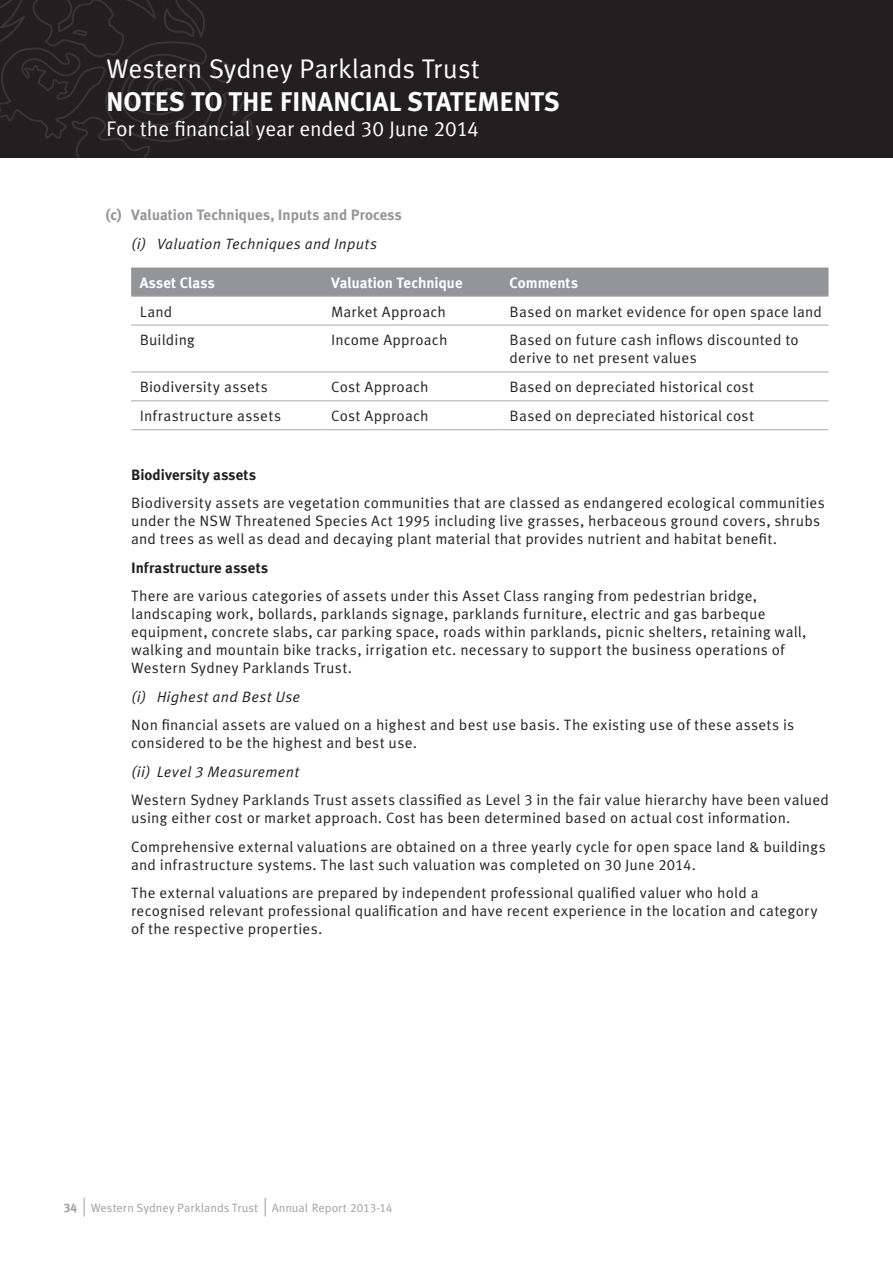
<style>
.page{position:relative;width:893px;height:1263px;background:#fff}
.page>*{position:absolute;margin:0;border:0;box-sizing:border-box;transform-origin:0 0}
.financial_banner_hea{font:700 27px "Meta Korrespondenz";letter-spacing:-.015em;color:#fff}
.financial_banner_hea-2{font:27px "Meta Korrespondenz";letter-spacing:-.01em;color:#fff}
.financial_banner_hea-3{font:21px "Meta Korrespondenz";letter-spacing:-.015em;color:#fff}
.Financials___indent{font:15px/18px "Meta Korrespondenz";letter-spacing:.01em;color:#231f20}
.Financials{font:15px/18px "Meta Korrespondenz";letter-spacing:.01em;color:#231f20}
.Financials___indent-2{font:italic 15px "Meta Korrespondenz";letter-spacing:.015em;color:#231f20}
.Financials_bold_grey{font:700 15px "Meta Korrespondenz";letter-spacing:.005em;color:#939598}
.Financials___indent-3{font:700 15px "Meta Korrespondenz";letter-spacing:.01em;color:#231f20}
.Financials-2{font:700 15px "Meta Korrespondenz";letter-spacing:.005em;color:#fff}
.t1{font:12px "Meta Korrespondenz";letter-spacing:-.005em;color:#9d9fa2}
.s1{font-weight:700;font-size:12.3px}
.s2{font-weight:700;font-size:24px}
</style>
<div class="page">
<div style="left:0;top:0;width:893px;height:157px;background:#231f20"></div>
<svg style="left:0;top:0;width:256px;height:158px"></svg>
<div style="left:131px;top:267px;width:697px;height:29px;background:#939598"></div>
<hr style="left:131px;top:296px;width:191px;height:1px;background:#a8a9ad">
<hr style="left:322px;top:296px;width:179px;height:1px;background:#a8a9ad">
<hr style="left:501px;top:296px;width:327px;height:1px;background:#a8a9ad">
<hr style="left:131px;top:325px;width:191px;height:1px;background:#a8a9ad">
<hr style="left:322px;top:325px;width:179px;height:1px;background:#a8a9ad">
<hr style="left:501px;top:325px;width:327px;height:1px;background:#a8a9ad">
<hr style="left:131px;top:372px;width:191px;height:1px;background:#a8a9ad">
<hr style="left:322px;top:372px;width:179px;height:1px;background:#a8a9ad">
<hr style="left:501px;top:372px;width:327px;height:1px;background:#a8a9ad">
<hr style="left:131px;top:400px;width:191px;height:1px;background:#a8a9ad">
<hr style="left:322px;top:400px;width:179px;height:1px;background:#a8a9ad">
<hr style="left:501px;top:400px;width:327px;height:1px;background:#a8a9ad">
<hr style="left:131px;top:429px;width:191px;height:1px;background:#a8a9ad">
<hr style="left:322px;top:429px;width:179px;height:1px;background:#a8a9ad">
<hr style="left:501px;top:429px;width:327px;height:1px;background:#a8a9ad">
<p class="financial_banner_hea-2" style="left:106px;top:53px;width:375px">Western Sydney Parklands Trust</p>
<p class="financial_banner_hea" style="left:106px;top:86px;width:455px">NOTES TO THE FINANCIAL STATEMENTS</p>
<p class="financial_banner_hea-3" style="left:106px;top:117px;width:374px">For the financial year ended 30 June 2014</p>
<p class="Financials_bold_grey" style="left:106px;top:206px;width:298px">(c) Valuation Techniques, Inputs and Process</p>
<p class="Financials___indent-2" style="left:131px;top:235px;width:247px">(i) Valuation Techniques and Inputs</p>
<p class="Financials-2" style="left:140px;top:274px;width:77px">Asset Class</p>
<p class="Financials-2" style="left:331px;top:274px;width:133px">Valuation Technique</p>
<p class="Financials-2" style="left:510px;top:274px;width:70px">Comments</p>
<p class="Financials" style="left:140px;top:302px;width:34px">Land</p>
<p class="Financials" style="left:331px;top:302px;width:116px">Market Approach</p>
<p class="Financials" style="left:510px;top:302px;width:314px">Based on market evidence for open space land</p>
<p class="Financials" style="left:140px;top:331px;width:57px">Building</p>
<p class="Financials" style="left:331px;top:331px;width:118px">Income Approach</p>
<p class="Financials" style="left:510px;top:331px;width:291px">Based on future cash inflows discounted to derive to net present values</p>
<p class="Financials" style="left:140px;top:378px;width:130px">Biodiversity assets</p>
<p class="Financials" style="left:331px;top:378px;width:99px">Cost Approach</p>
<p class="Financials" style="left:510px;top:378px;width:246px">Based on depreciated historical cost</p>
<p class="Financials" style="left:140px;top:407px;width:143px">Infrastructure assets</p>
<p class="Financials" style="left:331px;top:407px;width:99px">Cost Approach</p>
<p class="Financials" style="left:510px;top:407px;width:246px">Based on depreciated historical cost</p>
<p class="Financials___indent-3" style="left:131px;top:466px;width:126px">Biodiversity assets</p>
<p class="Financials___indent" style="left:131px;top:494px;width:695px">Biodiversity assets are vegetation communities that are classed as endangered ecological communities under the NSW Threatened Species Act 1995 including live grasses, herbaceous ground covers, shrubs and trees as well as dead and decaying plant material that provides nutrient and habitat benefit.</p>
<p class="Financials___indent-3" style="left:131px;top:559px;width:138px">Infrastructure assets</p>
<p class="Financials___indent" style="left:131px;top:587px;width:677px">There are various categories of assets under this Asset Class ranging from pedestrian bridge, landscaping work, bollards, parklands signage, parklands furniture, electric and gas barbeque equipment, concrete slabs, car parking space, roads within parklands, picnic shelters, retaining wall, walking and mountain bike tracks, irrigation etc. necessary to support the business operations of Western Sydney Parklands Trust.</p>
<p class="Financials___indent-2" style="left:131px;top:688px;width:171px">(i) Highest and Best Use</p>
<p class="Financials___indent" style="left:131px;top:716px;width:665px">Non financial assets are valued on a highest and best use basis. The existing use of these assets is considered to be the highest and best use.</p>
<p class="Financials___indent-2" style="left:131px;top:763px;width:170px">(ii) Level 3 Measurement</p>
<p class="Financials___indent" style="left:131px;top:791px;width:699px">Western Sydney Parklands Trust assets classified as Level 3 in the fair value hierarchy have been valued using either cost or market approach. Cost has been determined based on actual cost information.</p>
<p class="Financials___indent" style="left:131px;top:837px;width:696px">Comprehensive external valuations are obtained on a three yearly cycle for open space land &amp; buildings and infrastructure systems. The last such valuation was completed on 30 June 2014.</p>
<p class="Financials___indent" style="left:131px;top:884px;width:688px">The external valuations are prepared by independent professional qualified valuer who hold a recognised relevant professional qualification and have recent experience in the location and category of the respective properties.</p>
<p class="t1" style="left:64px;top:1201px;width:330px"><span class="s1">34</span> <span class="s2">|</span> Western Sydney Parklands Trust <span class="s2">|</span> Annual Report 2013-14</p>
</div>
